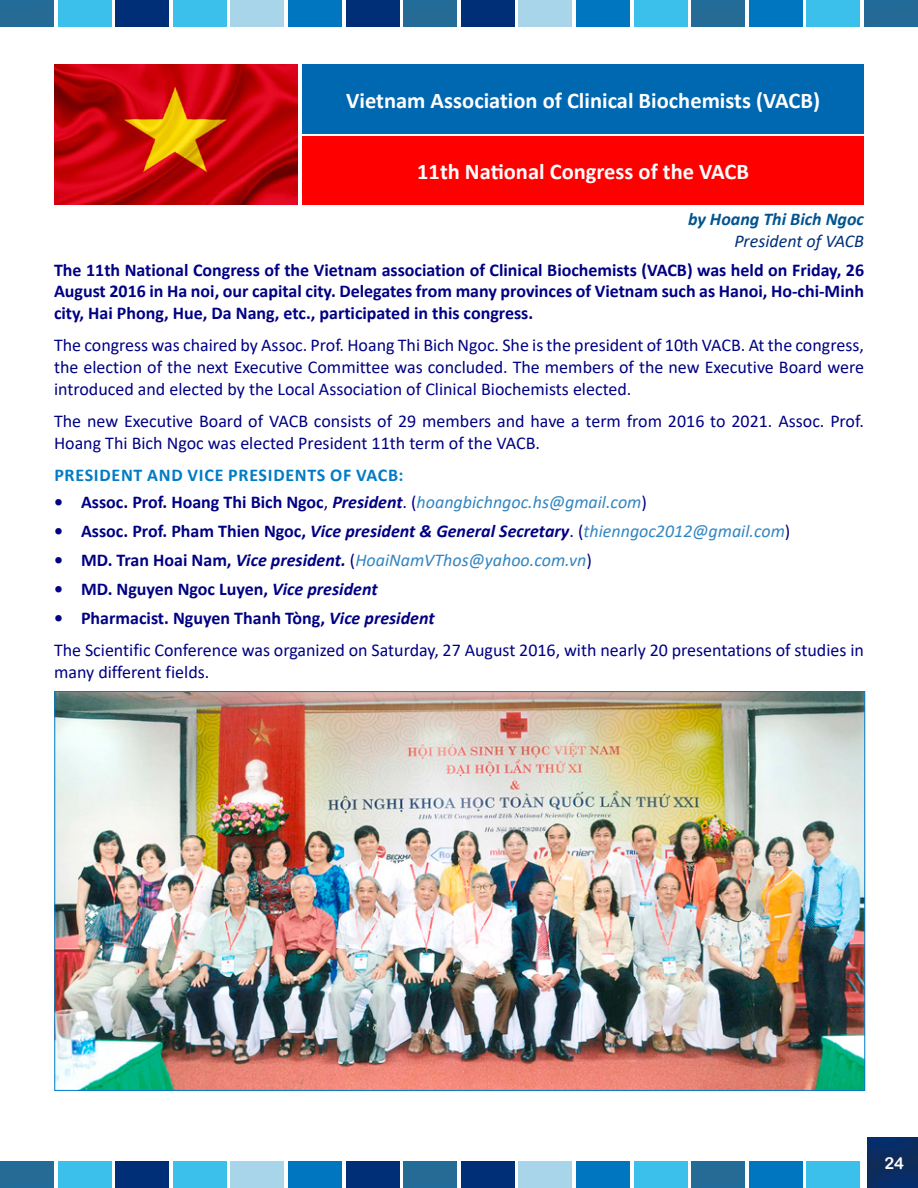
<style>
.page{position:relative;width:918px;height:1188px;background:#fff}
.page>*{position:absolute;margin:0;border:0;box-sizing:border-box;transform-origin:0 0}
.t1{font:700 22.5px "Calibri";color:#fff}
.t2{font:18px/22.2px "Calibri";color:#000084}
.t3{font:700 18px/21.5px "Calibri";color:#000084;text-align:justify}
.t4{font:italic 700 18px "Calibri";color:#000084}
.t5{font:italic 18px "Calibri";color:#3385c1}
.t6{font:700 18px "Calibri";letter-spacing:.04em;color:#007bc6}
.t7{font:italic 700 18px "Calibri";color:#00548f}
.t8{font:italic 18px "Calibri";color:#002f78}
.t9{font:16.5px "Arial Rounded MT Bold";color:#fff}
.s1{font-weight:400}
.s2{font-style:italic}
.s3{font-weight:400;font-style:italic;color:#3385c1}
.s4{font-style:normal}
.s5{font-weight:400;font-style:normal}
.s6{font-weight:400;color:#3385c1}
.s7{font-weight:700;font-style:normal;color:#000084}
.s8{font-weight:700;color:#000084}
.s9{font-style:normal;color:#000084}
.s10{font-weight:700}
.s11{font-weight:700;font-style:italic}
</style>
<div class="page">
<div style="left:0;top:0;width:54px;height:28px;background:#246b97"></div>
<div style="left:861px;top:0;width:57px;height:27px;background:#246a97"></div>
<div style="left:576px;top:0;width:54px;height:27px;background:#0076c1"></div>
<div style="left:634px;top:0;width:54px;height:27px;background:#3bc0eb"></div>
<div style="left:519px;top:0;width:53px;height:27px;background:#a8d5ea"></div>
<div style="left:461px;top:0;width:54px;height:27px;background:#002f78"></div>
<div style="left:402px;top:0;width:55px;height:28px;background:#246b97"></div>
<div style="left:288px;top:0;width:54px;height:27px;background:#0076c1"></div>
<div style="left:173px;top:0;width:54px;height:27px;background:#3bc0eb"></div>
<div style="left:230px;top:0;width:54px;height:27px;background:#a8d5ea"></div>
<div style="left:346px;top:0;width:53px;height:27px;background:#002f78"></div>
<div style="left:807px;top:0;width:53px;height:27px;background:#3bc0eb"></div>
<div style="left:58px;top:0;width:53px;height:27px;background:#3bc0eb"></div>
<div style="left:115px;top:0;width:54px;height:27px;background:#002f78"></div>
<div style="left:749px;top:0;width:54px;height:27px;background:#0076c1"></div>
<div style="left:689px;top:0;width:57px;height:28px;background:#246b97"></div>
<div style="left:866px;top:1134px;width:52px;height:54px;background:#000;opacity:.42"></div>
<div style="left:0;top:1159px;width:54px;height:29px;background:#246b97"></div>
<div style="left:576px;top:1161px;width:54px;height:27px;background:#0076c1"></div>
<div style="left:634px;top:1161px;width:54px;height:27px;background:#3bc0eb"></div>
<div style="left:519px;top:1161px;width:53px;height:27px;background:#a8d5ea"></div>
<div style="left:461px;top:1161px;width:54px;height:27px;background:#002f78"></div>
<div style="left:402px;top:1159px;width:55px;height:29px;background:#246b97"></div>
<div style="left:288px;top:1161px;width:54px;height:27px;background:#0076c1"></div>
<div style="left:173px;top:1161px;width:54px;height:27px;background:#3bc0eb"></div>
<div style="left:230px;top:1161px;width:54px;height:27px;background:#a8d5ea"></div>
<div style="left:346px;top:1161px;width:53px;height:27px;background:#002f78"></div>
<div style="left:807px;top:1161px;width:53px;height:27px;background:#3bc0eb"></div>
<div style="left:58px;top:1161px;width:53px;height:27px;background:#3bc0eb"></div>
<div style="left:115px;top:1161px;width:54px;height:27px;background:#002f78"></div>
<div style="left:749px;top:1161px;width:54px;height:27px;background:#0076c1"></div>
<div style="left:689px;top:1159px;width:57px;height:29px;background:#246b97"></div>
<img style="left:54px;top:65px;width:243px;height:140px">
<div style="left:302px;top:65px;width:562px;height:69px;background:#0067b1"></div>
<div style="left:302px;top:136px;width:562px;height:69px;background:#f00"></div>
<img style="left:56px;top:693px;width:807px;height:396px">
<p class="t1" style="left:346px;top:84px;width:475px">Vietnam Association of Clinical Biochemists (VACB)</p>
<p class="t1" style="left:417px;top:156px;width:333px">11th National Congress of the VACB</p>
<p class="t7" style="left:688px;top:206px;width:177px">by Hoang Thi Bich Ngoc</p>
<p class="t8" style="left:734px;top:228px;width:131px">President of VACB</p>
<p class="t3" style="left:54px;top:260px;width:812px">The 11th National Congress of the Vietnam association of Clinical Biochemists (VACB) was held on Friday, 26<br>August 2016 in Ha noi, our capital city. Delegates from many provinces of Vietnam such as Hanoi, Ho-chi-Minh city, Hai Phong, Hue, Da Nang, etc., participated in this congress.</p>
<p class="t2" style="left:54px;top:334px;width:812px;text-align:justify">The congress was chaired by Assoc. Prof. Hoang Thi Bich Ngoc. She is the president of 10th VACB. At the congress, the election of the next Executive Committee was concluded. The members of the new Executive Board were introduced and elected by the Local Association of Clinical Biochemists elected.</p>
<p class="t2" style="left:54px;top:411px;width:811px">The new Executive Board of VACB consists of 29 members and have a term from 2016 to 2021. Assoc. Prof.<br>Hoang Thi Bich Ngoc was elected President 11th term of the VACB.</p>
<p class="t6" style="left:54px;top:462px;width:351px">PRESIDENT AND VICE PRESIDENTS OF VACB:</p>
<p class="t3" style="left:54px;top:493px;width:594px">• Assoc. Prof. Hoang Thi Bich Ngoc<span class="s1">,</span> <span class="s2">President</span><span class="s1">. (</span><span class="s3">hoangbichngoc.hs@gmail.com</span><span class="s1">)</span></p>
<p class="t4" style="left:54px;top:518px;width:738px"><span class="s4">• Assoc. Prof. Pham Thien Ngoc,</span> Vice president &amp; General Secretary<span class="s5">. (</span><span class="s6">thienngoc2012@gmail.com</span><span class="s5">)</span></p>
<p class="t5" style="left:54px;top:548px;width:539px"><span class="s7">• MD. Tran Hoai Nam,</span> <span class="s8">Vice president.</span> <span class="s9">(</span>HoaiNamVThos@yahoo.com.vn<span class="s9">)</span></p>
<p class="t3" style="left:54px;top:580px;width:325px">• MD. Nguyen Ngoc Luyen, <span class="s2">Vice president</span></p>
<p class="t2" style="left:54px;top:603px;width:811px;line-height:32px"><span class="s10">• Pharmacist. Nguyen Thanh Tòng,</span> <span class="s11">Vice president<br></span>The Scientific Conference was organized on Saturday, 27 August 2016, with nearly 20 presentations of studies in</p>
<p class="t2" style="left:54px;top:662px;width:157px">many different fields.</p>
<p class="t9" style="left:884px;top:1153px;width:21px">24</p>
</div>
